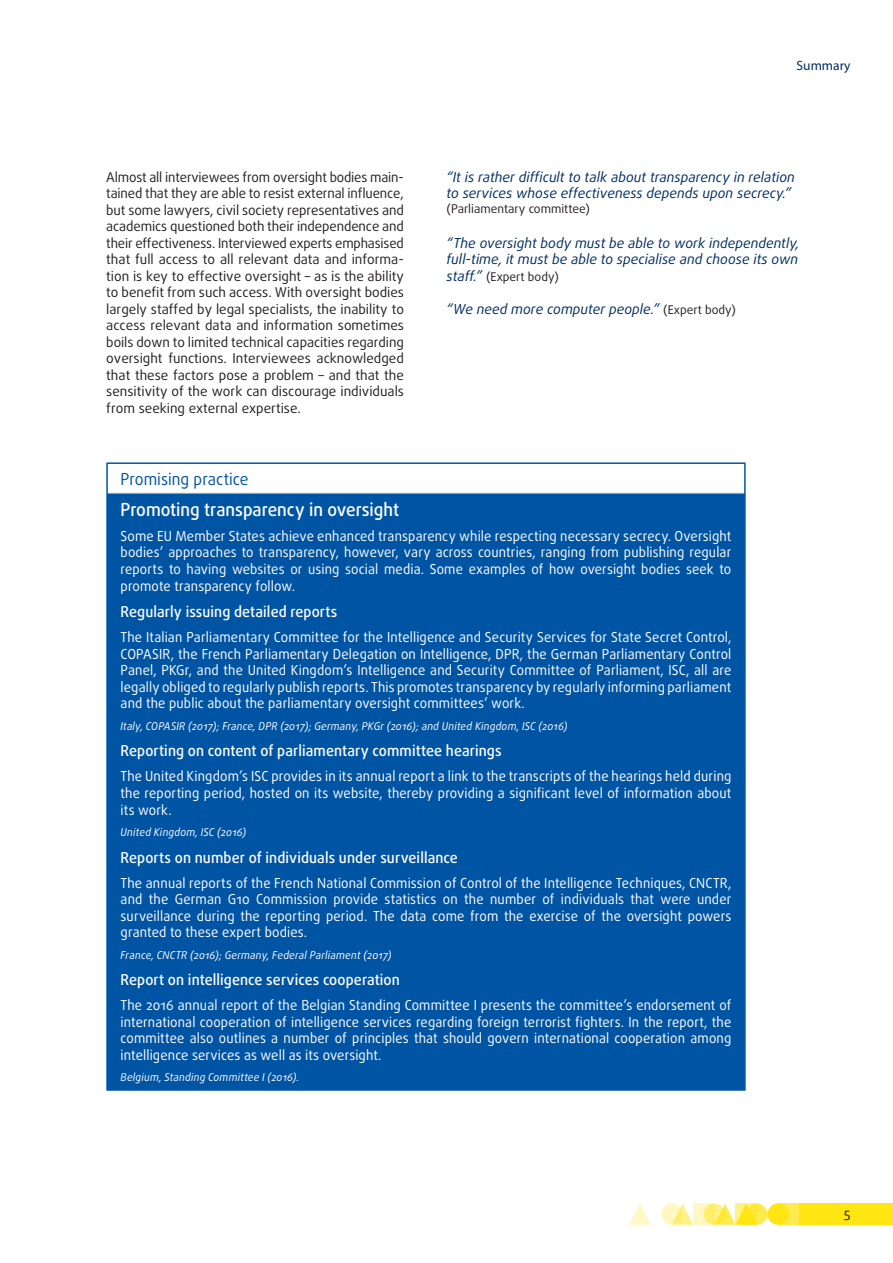
<style>
.page{position:relative;width:893px;height:1263px;background:#fff}
.page>*{position:absolute;margin:0;border:0;box-sizing:border-box;transform-origin:0 0}
.prom__practice_title{font:500 18px "Daxline Pro";letter-spacing:-.005em;color:#fff;scale:.95 1}
.prom__practice_super{font:16.5px "Daxline Pro";color:#0054a4;scale:.95 1}
.prom__practice_title-2{font:500 15px "Daxline Pro";letter-spacing:.01em;color:#fff;scale:.95 1}
.prom__practice_body{font:13.8px/16.5px "Daxline Pro";letter-spacing:.01em;color:#fff;text-align:justify;scale:.95 1}
.quote_body{font:italic 13.8px/16.5px "Daxline Pro";color:#002d62}
.body_text{font:13.5px/16.5px "Daxline Pro";color:#231f20;text-align:justify}
.t1{font:13.5px "Myriad Pro";color:#002d62}
.quote_body-2{font:12px "Daxline Pro";color:#231f20}
.prom__practice_more{font:italic 10.8px "Daxline Pro";letter-spacing:.015em;color:#fff;scale:.95 1}
.s1{font-style:italic;font-size:13.8px;color:#002d62}
.s2{font-style:normal;font-size:12px;color:#231f20}
</style>
<div class="page">
<div style="left:746px;top:1203px;width:21px;height:22px;background:#ffeb4d;border-radius:50%"></div>
<div style="left:778px;top:1203px;width:21px;height:22px;background:#ffeb4d"></div>
<div style="left:799px;top:1203px;width:94px;height:22px;background:#ffe512"></div>
<svg style="left:675px;top:1203px;width:18px;height:22px"></svg>
<svg style="left:629px;top:1204px;width:22px;height:21px"></svg>
<div style="left:767px;top:1203px;width:22px;height:22px;background:#ffe512;border-radius:50%"></div>
<svg style="left:718px;top:1203px;width:18px;height:22px"></svg>
<svg style="left:704px;top:1203px;width:21px;height:22px"></svg>
<svg style="left:661px;top:1203px;width:21px;height:22px"></svg>
<svg style="left:736px;top:1203px;width:21px;height:22px"></svg>
<svg style="left:693px;top:1203px;width:21px;height:22px"></svg>
<div style="left:107px;top:493px;width:638px;height:597px;background:#0054a4"></div>
<hr style="left:106px;top:464px;width:2px;height:29px;background:#0054a4">
<hr style="left:106px;top:462px;width:640px;height:2px;background:#0054a4">
<hr style="left:744px;top:464px;width:2px;height:29px;background:#0054a4">
<hr style="left:106px;top:493px;width:2px;height:596px;background:#0054a4">
<hr style="left:744px;top:493px;width:2px;height:596px;background:#0054a4">
<hr style="left:106px;top:1089px;width:640px;height:2px;background:#0054a4">
<hr style="left:108px;top:493px;width:636px;height:1px;background:#c7c8ca">
<p class="t1" style="left:797px;top:57px;width:55px">Summary</p>
<p class="body_text" style="left:106px;top:169px;width:299px">Almost all interviewees from oversight bodies main&shy;tained that they are able to resist external influence, but some lawyers, civil society representatives and academics questioned both their independence and their effectiveness. Interviewed experts emphasised that full access to all relevant data and informa&shy;tion is key to effective oversight – as is the ability to benefit from such access. With oversight bodies largely staffed by legal specialists, the inability to access relevant data and information sometimes boils down to limited technical capacities regarding oversight functions. Interviewees acknowledged that these factors pose a problem – and that the sensitivity of the work can discourage individuals from seeking external expertise.</p>
<p class="quote_body" style="left:446px;top:169px;width:350px">“It is rather difficult to talk about transparency in relation to services whose effectiveness depends upon secrecy.”</p>
<p class="quote_body-2" style="left:446px;top:201px;width:145px">(Parliamentary committee)</p>
<p class="quote_body" style="left:446px;top:235px;width:354px">“The oversight body must be able to work independently, full-time, it must be able to specialise and choose its own</p>
<p class="quote_body-2" style="left:446px;top:269px;width:114px"><span class="s1">staff.”</span> (Expert body)</p>
<p class="quote_body" style="left:446px;top:301px;width:291px">“We need more computer people.” <span class="s2">(Expert body)</span></p>
<p class="prom__practice_super" style="left:121px;top:468px;width:136px">Promising practice</p>
<p class="prom__practice_title" style="left:121px;top:497px;width:295px">Promoting transparency in oversight</p>
<p class="prom__practice_body" style="left:121px;top:528px;width:644px">Some EU Member States achieve enhanced transparency while respecting necessary secrecy. Oversight bodies’ approaches to transparency, however, vary across countries, ranging from publishing regular reports to having websites or using social media. Some examples of how oversight bodies seek to promote transparency follow.</p>
<p class="prom__practice_title-2" style="left:121px;top:602px;width:230px">Regularly issuing detailed reports</p>
<p class="prom__practice_body" style="left:121px;top:629px;width:644px">The Italian Parliamentary Committee for the Intelligence and Security Services for State Secret Control, COPASIR, the French Parliamentary Delegation on Intelligence, DPR, the German Parliamentary Control Panel, PKGr, and the United Kingdom’s Intelligence and Security Committee of Parliament, ISC, all are legally obliged to regularly publish reports. This promotes transparency by regularly informing parliament and the public about the parliamentary oversight committees’ work.</p>
<p class="prom__practice_more" style="left:121px;top:719px;width:472px">Italy, COPASIR (2017); France, DPR (2017); Germany, PKGr (2016); and United Kingdom, ISC (2016)</p>
<p class="prom__practice_title-2" style="left:121px;top:741px;width:403px">Reporting on content of parliamentary committee hearings</p>
<p class="prom__practice_body" style="left:121px;top:768px;width:644px">The United Kingdom’s ISC provides in its annual report a link to the transcripts of the hearings held during the reporting period, hosted on its website, thereby providing a significant level of information about its work.</p>
<p class="prom__practice_more" style="left:121px;top:825px;width:134px">United Kingdom, ISC (2016)</p>
<p class="prom__practice_title-2" style="left:121px;top:847px;width:357px">Reports on number of individuals under surveillance</p>
<p class="prom__practice_body" style="left:121px;top:874px;width:644px">The annual reports of the French National Commission of Control of the Intelligence Techniques, CNCTR, and the German G10 Commission provide statistics on the number of individuals that were under surveillance during the reporting period. The data come from the exercise of the oversight powers granted to these expert bodies.</p>
<p class="prom__practice_more" style="left:121px;top:948px;width:287px">France, CNCTR (2016); Germany, Federal Parliament (2017)</p>
<p class="prom__practice_title-2" style="left:121px;top:970px;width:296px">Report on intelligence services cooperation</p>
<p class="prom__practice_body" style="left:121px;top:997px;width:644px">The 2016 annual report of the Belgian Standing Committee I presents the committee’s endorsement of international cooperation of intelligence services regarding foreign terrorist fighters. In the report, the committee also outlines a number of principles that should govern international cooperation among intelligence services as well as its oversight.</p>
<p class="prom__practice_more" style="left:121px;top:1070px;width:190px">Belgium, Standing Committee I (2016).</p>
<p class="body_text" style="left:844px;top:1205px;width:8px">5</p>
</div>
